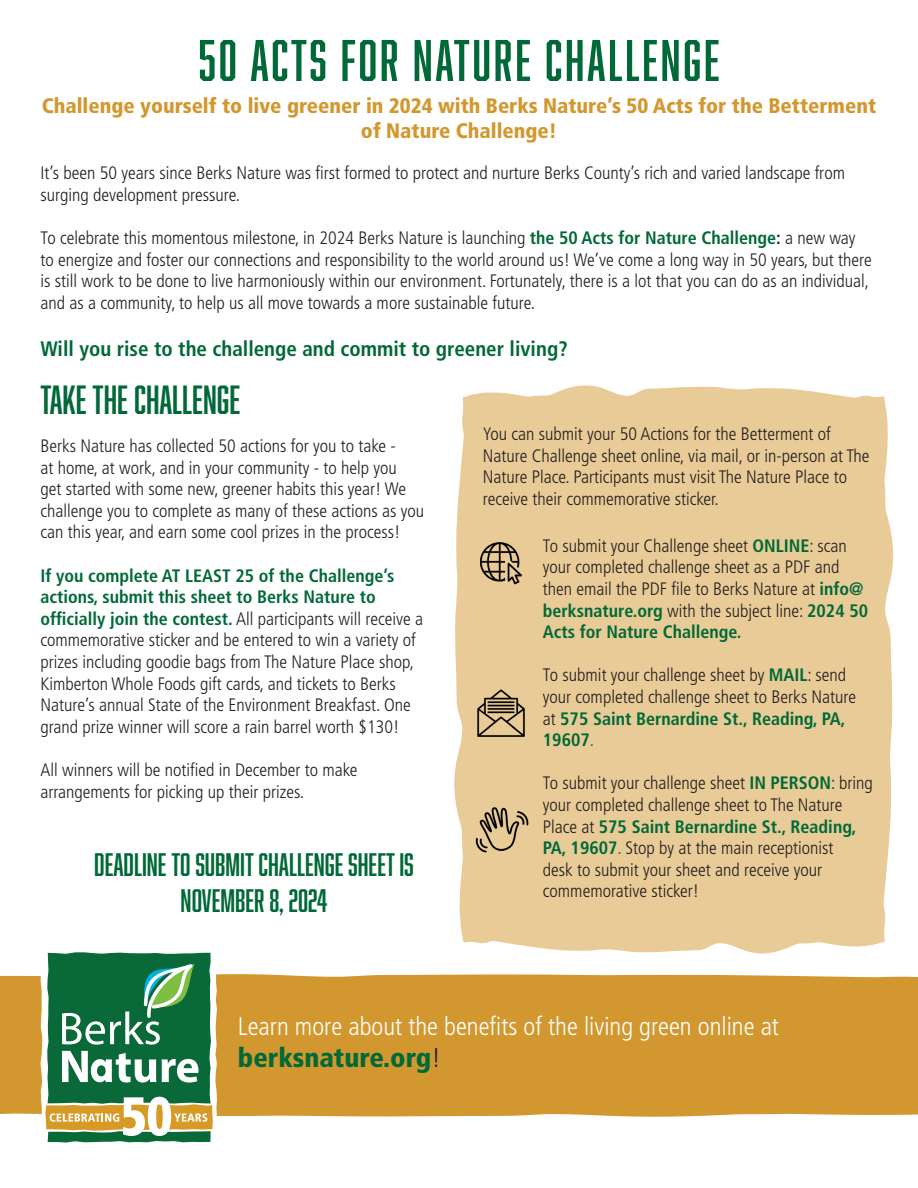
<style>
.page{position:relative;width:918px;height:1188px;background:#fff}
.page>*{position:absolute;margin:0;border:0;box-sizing:border-box;transform-origin:0 0}
.t1{font:54px "Abolition";letter-spacing:.05em;color:#006937}
.t2{font:37.5px "Abolition";color:#006937}
.t3{font:30px "Abolition";color:#006937}
.t4{font:900 condensed 27px "Frutiger LT Std";color:#006937}
.t5{font:300 condensed 25.5px "Frutiger LT Std";color:#fff}
.t6{font:900 condensed 21px/25.2px "Frutiger LT Std";color:#d2982f;text-align:center}
.t7{font:700 condensed 21px "Frutiger LT Std";color:#006937}
.t8{font:300 condensed 18px/21.6px "Frutiger LT Std";color:#231f20}
.s1{font-weight:700;color:#006937}
.s2{font-weight:700}
.s3{color:#006937}
.s4{font-weight:300;color:#231f20}
</style>
<div class="page">
<div style="left:0;top:974px;width:918px;height:143px;background:#d2982f"></div>
<div style="left:454px;top:385px;width:439px;height:569px;background:#e8cb97"></div>
<svg style="left:40px;top:952px;width:177px;height:191px"></svg>
<img style="left:476px;top:538px;width:50px;height:48px">
<img style="left:476px;top:687px;width:50px;height:54px">
<img style="left:471px;top:799px;width:60px;height:61px">
<p class="t1" style="left:198px;top:29px;width:523px">50 ACTS FOR NATURE CHALLENGE</p>
<p class="t6" style="left:42px;top:93px;width:836px">Challenge yourself to live greener in 2024 with Berks Nature’s 50 Acts for the Betterment of Nature Challenge!</p>
<p class="t8" style="left:40px;top:163px;width:806px">It’s been 50 years since Berks Nature was first formed to protect and nurture Berks County’s rich and varied landscape from surging development pressure.</p>
<p class="t8" style="left:40px;top:227px;width:833px">To celebrate this momentous milestone, in 2024 Berks Nature is launching <span class="s1">the 50 Acts for Nature Challenge</span><span class="s2">:</span> a new way to energize and foster our connections and responsibility to the world around us! We’ve come a long way in 50 years, but there is still work to be done to live harmoniously within our environment. Fortunately, there is a lot that you can do as an individual, and as a community, to help us all move towards a more sustainable future.</p>
<p class="t7" style="left:40px;top:336px;width:529px">Will you rise to the challenge and commit to greener living?</p>
<p class="t2" style="left:40px;top:378px;width:201px">TAKE THE CHALLENGE</p>
<p class="t8" style="left:40px;top:435px;width:385px">Berks Nature has collected 50 actions for you to take -<br>at home, at work, and in your community - to help you<br>get started with some new, greener habits this year! We challenge you to complete as many of these actions as you can this year, and earn some cool prizes in the process!</p>
<p class="t8" style="left:40px;top:565px;width:384px"><span class="s1">If you complete AT LEAST 25 of the Challenge’s actions, submit this sheet to Berks Nature to officially join the contest.</span> All participants will receive a commemorative sticker and be entered to win a variety of prizes including goodie bags from The Nature Place shop, Kimberton Whole Foods gift cards, and tickets to Berks Nature’s annual State of the Environment Breakfast. One grand prize winner will score a rain barrel worth $130!</p>
<p class="t8" style="left:40px;top:759px;width:319px">All winners will be notified in December to make arrangements for picking up their prizes.</p>
<p class="t8" style="left:483px;top:423px;width:388px">You can submit your 50 Actions for the Betterment of Nature Challenge sheet online, via mail, or in-person at The Nature Place. Participants must visit The Nature Place to receive their commemorative sticker.</p>
<p class="t8" style="left:543px;top:535px;width:327px">To submit your Challenge sheet <span class="s1">ONLINE</span>: scan your completed challenge sheet as a PDF and then email the PDF file to Berks Nature at <span class="s1">info@ berksnature.org</span> with the subject line: <span class="s1">2024 50<br>Acts for Nature Challenge.</span></p>
<p class="t8" style="left:543px;top:665px;width:315px">To submit your challenge sheet by <span class="s1">MAIL</span>: send your completed challenge sheet to Berks Nature at <span class="s1">575 Saint Bernardine St., Reading, PA, 19607</span><span class="s3">.</span></p>
<p class="t8" style="left:543px;top:773px;width:331px">To submit your challenge sheet <span class="s1">IN PERSON</span>: bring your completed challenge sheet to The Nature Place at <span class="s1">575 Saint Bernardine St., Reading, PA, 19607</span><span class="s3">.</span> Stop by at the main receptionist<br>desk to submit your sheet and receive your commemorative sticker!</p>
<p class="t3" style="left:94px;top:848px;width:321px">DEADLINE TO SUBMIT CHALLENGE SHEET IS</p>
<p class="t3" style="left:181px;top:884px;width:148px">NOVEMBER 8, 2024</p>
<p class="t5" style="left:238px;top:1012px;width:543px">Learn more about the benefits of the living green online at</p>
<p class="t4" style="left:238px;top:1042px;width:205px">berksnature.org<span class="s4">!</span></p>
</div>
